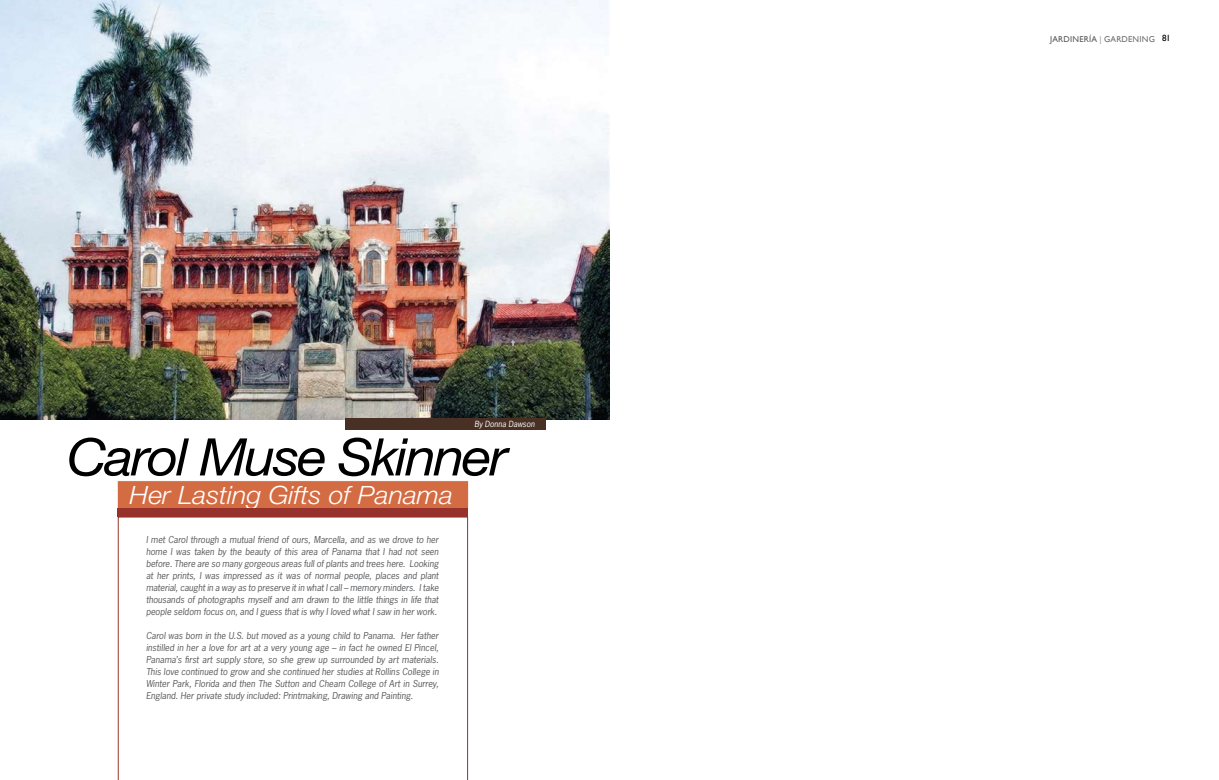
<style>
.page{position:relative;width:1219px;height:780px;background:#fff}
.page>*{position:absolute;margin:0;border:0;box-sizing:border-box;transform-origin:0 0}
.t1{font:italic 51.8px "Helvetica Neue";letter-spacing:-.04em;color:#000;scale:1.06 1}
.t2{font:italic 300 25.2px "Helvetica Neue";color:#fff;scale:1.06 1}
.t3{font:italic 9px/12px "News Gothic";color:#58595b;text-align:justify}
.t4{font:8.5px "Gill Sans";letter-spacing:.02em;color:#58595b}
.t5{font:italic 8px "News Gothic";letter-spacing:.005em;color:#fff}
.s1{color:#939598}
.s2{color:#6d6f71}
.s3{font-size:9px;color:#000}
</style>
<div class="page">
<svg style="left:118px;top:517px;width:350px;height:263px"></svg>
<img style="left:0;top:0;width:609px;height:419px">
<div style="left:345px;top:418px;width:200px;height:12px;background:#493025"></div>
<div style="left:117px;top:480px;width:352px;height:30px;background:#d46c43;border:1px solid #fff"></div>
<div style="left:118px;top:508px;width:350px;height:9px;background:#96322b"></div>
<p class="t5" style="left:474px;top:418px;width:62px">By Donna Dawson</p>
<h1 class="t1" style="left:67px;top:426px;width:417px">Carol Muse Skinner</h1>
<h2 class="t2" style="left:130px;top:479px;width:307px">Her Lasting Gifts of Panama</h2>
<p class="t3" style="left:146px;top:534px;width:294px">I met Carol through a mutual friend of ours, Marcella, and as we drove to her home I was taken by the beauty of this area of Panama that I had not seen before. There are so many gorgeous areas full of plants and trees here. Looking at her prints, I was impressed as it was of normal people, places and plant material, caught in a way as to preserve it in what I call – memory minders. I take thousands of photographs myself and am drawn to the little things in life that people seldom focus on, and I guess that is why I loved what I saw in her work.</p>
<p class="t3" style="left:146px;top:629px;width:294px">Carol was born in the U.S. but moved as a young child to Panama. Her father instilled in her a love for art at a very young age – in fact he owned El Pincel, Panama’s first art supply store, so she grew up surrounded by art materials.<br>This love continued to grow and she continued her studies at Rollins College in Winter Park, Florida and then The Sutton and Cheam College of Art in Surrey, England. Her private study included: Printmaking, Drawing and Painting.</p>
<p class="t4" style="left:1050px;top:34px;width:122px">JARDINERÍA <span class="s1">|</span> <span class="s2">GARDENING</span> <span class="s3">81</span></p>
</div>
